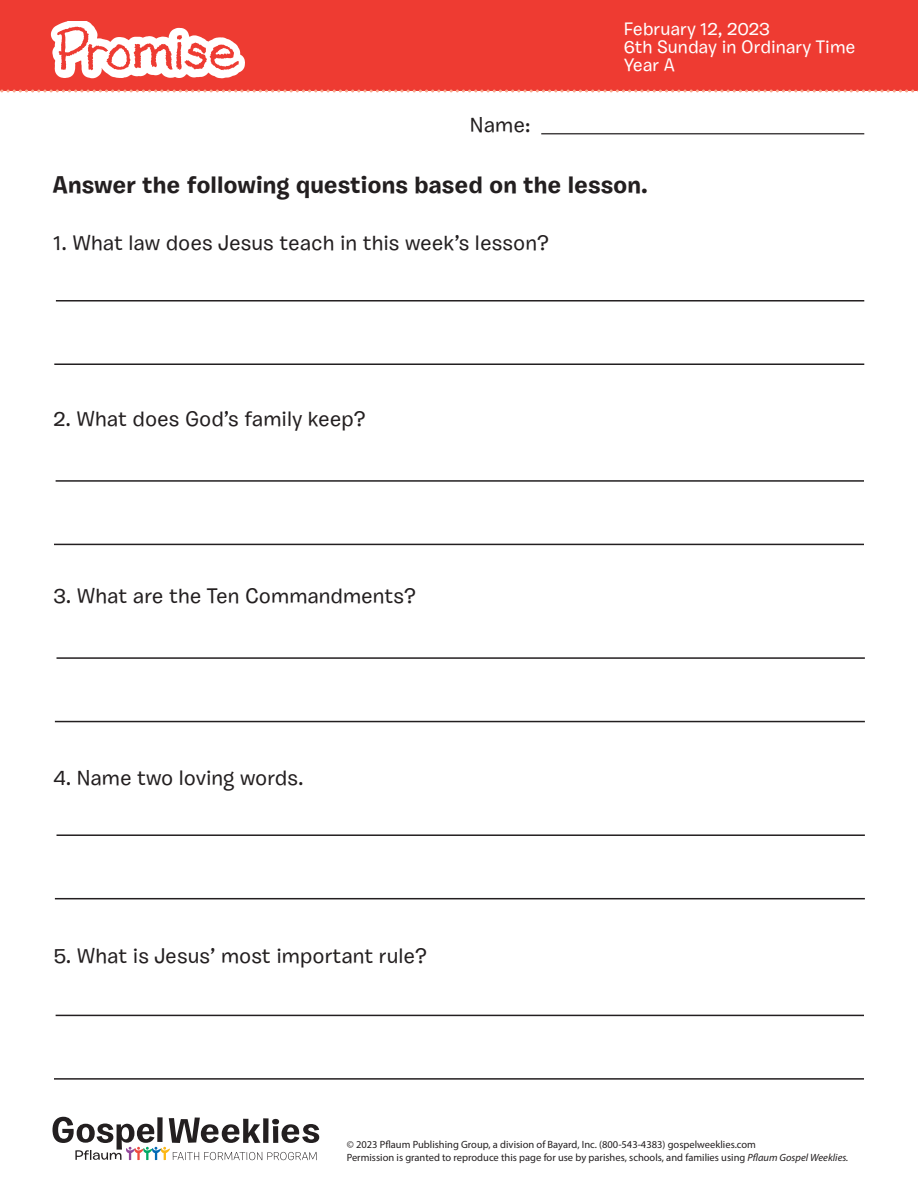
<style>
.page{position:relative;width:918px;height:1188px;background:#fff}
.page>*{position:absolute;margin:0;border:0;box-sizing:border-box;transform-origin:0 0}
.t1{font:700 24px "Burbank Small";color:#231f20}
.t2{font:500 21px "Burbank Small";color:#231f20}
.t3{font:500 18px "Burbank Small";color:#fff}
.t4{font:10.5px/12.6px "Myriad Pro";color:#231f20}
.s1{font-style:italic}
</style>
<div class="page">
<div style="left:0;top:0;width:918px;height:91px;background:#ee3b32"></div>
<svg style="left:0;top:89px;width:918px;height:3px"></svg>
<svg style="left:52px;top:1117px;width:267px;height:43px"></svg>
<img style="left:50px;top:22px;width:194px;height:57px">
<hr style="left:541px;top:133px;width:323px;height:1px;background:#231f20">
<hr style="left:56px;top:300px;width:808px;height:2px;background:#231f20">
<hr style="left:54px;top:363px;width:810px;height:2px;background:#231f20">
<hr style="left:56px;top:480px;width:808px;height:2px;background:#231f20">
<hr style="left:54px;top:544px;width:810px;height:1px;background:#231f20">
<hr style="left:57px;top:657px;width:808px;height:2px;background:#231f20">
<hr style="left:55px;top:721px;width:810px;height:1px;background:#231f20">
<hr style="left:56px;top:1015px;width:808px;height:1px;background:#231f20">
<hr style="left:54px;top:1078px;width:810px;height:2px;background:#231f20">
<hr style="left:57px;top:834px;width:808px;height:2px;background:#231f20">
<hr style="left:55px;top:898px;width:810px;height:1px;background:#231f20">
<p class="t2" style="left:470px;top:112px;width:62px">Name:</p>
<p class="t3" style="left:624px;top:17px;width:148px">February 12, 2023</p>
<p class="t3" style="left:624px;top:35px;width:233px">6th Sunday in Ordinary Time</p>
<p class="t3" style="left:624px;top:53px;width:53px">Year A</p>
<p class="t1" style="left:52px;top:170px;width:597px">Answer the following questions based on the lesson.</p>
<p class="t2" style="left:53px;top:230px;width:497px">1. What law does Jesus teach in this week’s lesson?</p>
<p class="t2" style="left:53px;top:406px;width:314px">2. What does God’s family keep?</p>
<p class="t2" style="left:53px;top:582px;width:364px">3. What are the Ten Commandments?</p>
<p class="t2" style="left:53px;top:764px;width:252px">4. Name two loving words.</p>
<p class="t2" style="left:53px;top:943px;width:375px">5. What is Jesus’ most important rule?</p>
<p class="t4" style="left:347px;top:1138px;width:503px">© 2023 Pflaum Publishing Group, a division of Bayard, Inc. (800-543-4383) gospelweeklies.com<br>Permission is granted to reproduce this page for use by parishes, schools, and families using <span class="s1">Pflaum Gospel Weeklies.</span></p>
</div>
